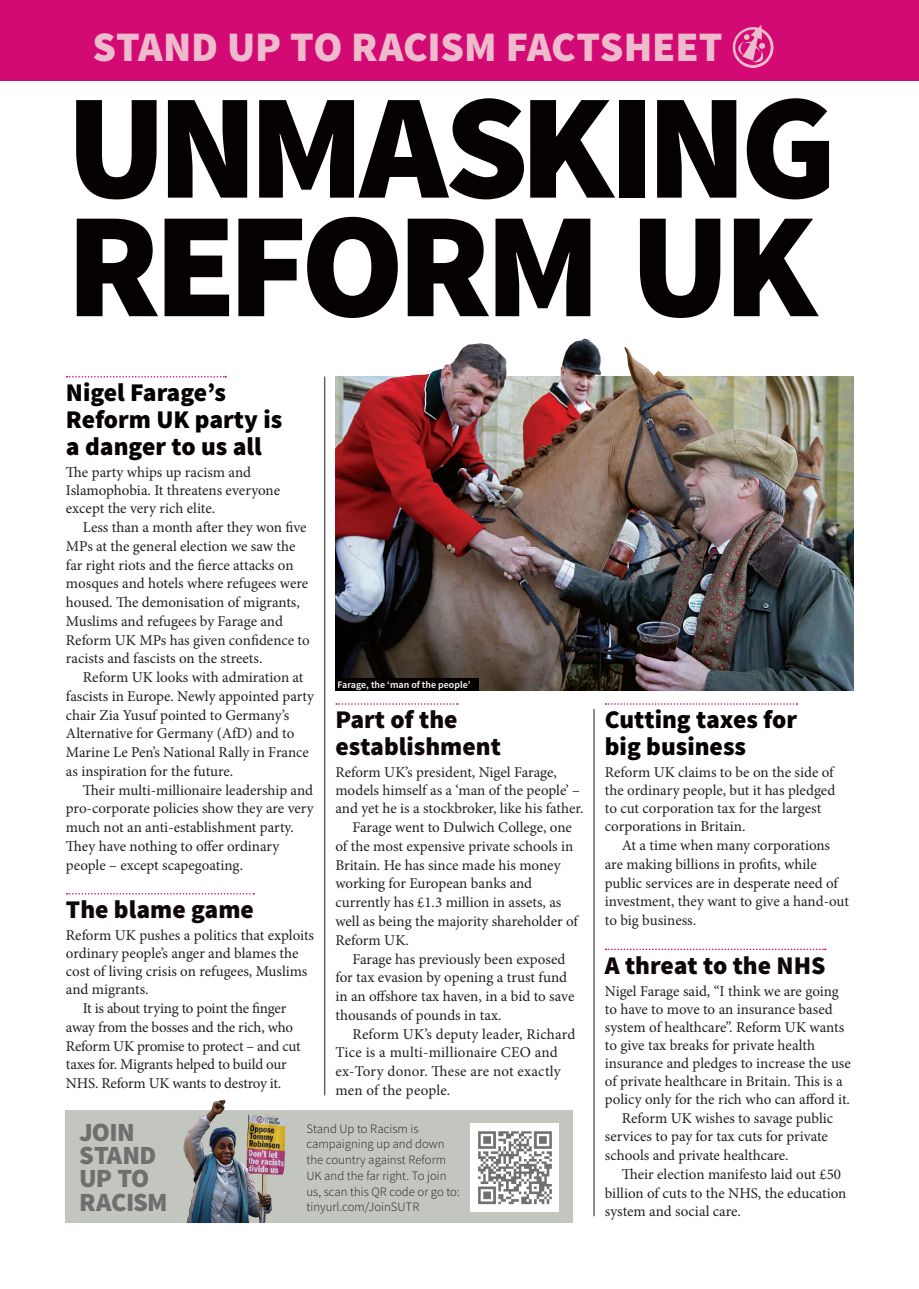
<style>
.page{position:relative;width:919px;height:1289px;background:#fff}
.page>*{position:absolute;margin:0;border:0;box-sizing:border-box;transform-origin:0 0}
.t1{font:900 150px/118.5px "Source Sans Pro";letter-spacing:-.05em;color:#060101}
.t2{font:900 42px "Source Sans Pro";color:#ebc}
.t3{font:900 26.25px/23.1px "Source Sans Pro";letter-spacing:-.02em;color:#6d706d}
.t4{font:900 25.5px/27px "Source Sans Pro";color:#060101}
.t5{font:900 25.5px/27px "Source Sans Pro";color:#0e0607}
.t6{font:15px/18.8px "Minion Pro";letter-spacing:-.005em;color:#231f20}
.t7{font:15px "Minion Pro";letter-spacing:.015em;color:#231f20}
.t8{font:300 12.75px/15.8px "Source Sans Pro";color:#231f20}
.t9{font:600 10.05px "Source Sans Pro";color:#fff}
</style>
<div class="page">
<div style="left:0;top:0;width:918px;height:81px;background:#d40a74"></div>
<img style="left:732px;top:25px;width:41px;height:43px">
<img style="left:335px;top:376px;width:518px;height:315px">
<img style="left:523px;top:340px;width:59px;height:128px">
<svg style="left:336px;top:703px;width:122px;height:1px"></svg>
<svg style="left:605px;top:703px;width:192px;height:1px"></svg>
<svg style="left:605px;top:948px;width:220px;height:2px"></svg>
<div style="left:335px;top:678px;width:144px;height:13px;background:#060101"></div>
<hr style="left:324px;top:376px;width:1px;height:719px;background:#231f20">
<hr style="left:593px;top:709px;width:1px;height:507px;background:#231f20">
<svg style="left:67px;top:376px;width:159px;height:1px"></svg>
<svg style="left:67px;top:893px;width:187px;height:1px"></svg>
<div style="left:66px;top:1110px;width:507px;height:112px;background:#c3c6bf"></div>
<div style="left:470px;top:1123px;width:89px;height:88px;background:#fff"></div>
<img style="left:478px;top:1131px;width:74px;height:74px">
<img style="left:183px;top:1100px;width:40px;height:122px">
<h2 class="t2" style="left:92px;top:20px;width:631px">Stand Up To Racism factsheet</h2>
<h1 class="t1" style="left:66px;top:95px;width:772px">Unmasking<br>Reform UK</h1>
<h3 class="t4" style="left:66px;top:380px;width:218px">Nigel Farage’s<br>Reform UK party is a danger to us all</h3>
<p class="t6" style="left:66px;top:463px;width:216px;line-height:18px">The party whips up racism and<br>Islamophobia. It threatens everyone except the very rich elite.</p>
<p class="t6" style="left:66px;top:518px;width:245px;text-indent:17px">Less than a month after they won five MPs at the general election we saw the far right riots and the fierce attacks on mosques and hotels where refugees were housed. The demonisation of migrants, Muslims and refugees by Farage and Reform UK MPs has given confidence to racists and fascists on the streets.</p>
<p class="t6" style="left:66px;top:668px;width:250px;text-indent:17px">Reform UK looks with admiration at fascists in Europe. Newly appointed party chair Zia Yusuf pointed to Germany’s Alternative for Germany (AfD) and to Marine Le Pen’s National Rally in France as inspiration for the future.</p>
<p class="t6" style="left:66px;top:780px;width:249px;text-indent:17px">Their multi-millionaire leadership and pro-corporate policies show they are very much not an anti-establishment party.<br>They have nothing to offer ordinary people – except scapegoating.</p>
<h3 class="t5" style="left:66px;top:897px;width:189px">The blame game</h3>
<p class="t6" style="left:66px;top:926px;width:250px">Reform UK pushes a politics that exploits</p>
<p class="t6" style="left:66px;top:944px;width:234px">ordinary people’s anger and blames the</p>
<p class="t6" style="left:66px;top:962px;width:243px">cost of living crisis on refugees, Muslims</p>
<p class="t6" style="left:66px;top:980px;width:84px">and migrants.</p>
<p class="t6" style="left:83px;top:998px;width:205px">It is about trying to point the finger</p>
<p class="t6" style="left:66px;top:1017px;width:229px">away from the bosses and the rich, who</p>
<p class="t6" style="left:66px;top:1036px;width:236px">Reform UK promise to protect – and cut</p>
<p class="t6" style="left:66px;top:1055px;width:222px">taxes for. Migrants helped to build our</p>
<p class="t6" style="left:66px;top:1073px;width:217px">NHS. Reform UK wants to destroy it.</p>
<p class="t8" style="left:306px;top:1120px;width:155px">Stand Up to Racism is campaigning up and down the country against Reform<br>UK and the far right. To join us, scan this QR code or go to: tinyurl.com/JoinSUTR</p>
<p class="t9" style="left:337px;top:678px;width:134px">Farage, the ‘man of the people’</p>
<h3 class="t5" style="left:335px;top:707px;width:167px">Part of the establishment</h3>
<p class="t6" style="left:335px;top:763px;width:223px">Reform UK’s president, Nigel Farage,</p>
<p class="t6" style="left:335px;top:781px;width:246px">models himself as a ‘man of the people’ –</p>
<p class="t6" style="left:335px;top:799px;width:250px">and yet he is a stockbroker, like his father.</p>
<p class="t6" style="left:352px;top:818px;width:221px">Farage went to Dulwich College, one</p>
<p class="t6" style="left:335px;top:836px;width:239px">of the most expensive private schools in</p>
<p class="t6" style="left:335px;top:855px;width:227px">Britain. He has since made his money</p>
<p class="t6" style="left:335px;top:874px;width:198px">working for European banks and</p>
<p class="t6" style="left:335px;top:893px;width:227px">currently has £1.3 million in assets, as</p>
<p class="t6" style="left:335px;top:911px;width:244px">well as being the majority shareholder of</p>
<p class="t6" style="left:335px;top:930px;width:75px">Reform UK.</p>
<p class="t6" style="left:352px;top:949px;width:214px">Farage has previously been exposed</p>
<p class="t6" style="left:335px;top:968px;width:233px">for tax evasion by opening a trust fund</p>
<p class="t6" style="left:335px;top:986px;width:240px">in an offshore tax haven, in a bid to save</p>
<p class="t6" style="left:335px;top:1005px;width:168px">thousands of pounds in tax.</p>
<p class="t7" style="left:352px;top:1023px;width:224px">Reform UK’s deputy leader, Richard</p>
<p class="t7" style="left:335px;top:1042px;width:224px">Tice is a multi-millionaire CEO and</p>
<p class="t7" style="left:335px;top:1061px;width:227px">ex-Tory donor. These are not exactly</p>
<p class="t7" style="left:335px;top:1079px;width:116px">men of the people.</p>
<h3 class="t3" style="left:79px;top:1121px;width:90px">Join<br>Stand<br>Up To<br>Racism</h3>
<h3 class="t4" style="left:604px;top:707px;width:194px">Cutting taxes for big business</h3>
<p class="t6" style="left:604px;top:763px;width:232px;line-height:18px">Reform UK claims to be on the side of the ordinary people, but it has pledged to cut corporation tax for the largest corporations in Britain.</p>
<p class="t6" style="left:604px;top:836px;width:245px;text-indent:17px">At a time when many corporations are making billions in profits, while public services are in desperate need of investment, they want to give a hand-out to big business.</p>
<h3 class="t5" style="left:604px;top:952px;width:189px">A threat to the NHS</h3>
<p class="t6" style="left:604px;top:981px;width:235px">Nigel Farage said, “I think we are going</p>
<p class="t6" style="left:604px;top:999px;width:229px">to have to move to an insurance based</p>
<p class="t6" style="left:604px;top:1017px;width:241px">system of healthcare”. Reform UK wants</p>
<p class="t6" style="left:604px;top:1035px;width:212px">to give tax breaks for private health</p>
<p class="t6" style="left:604px;top:1053px;width:247px">insurance and pledges to increase the use</p>
<p class="t6" style="left:604px;top:1071px;width:239px">of private healthcare in Britain. This is a</p>
<p class="t6" style="left:604px;top:1089px;width:247px">policy only for the rich who can afford it.</p>
<p class="t6" style="left:621px;top:1108px;width:213px">Reform UK wishes to savage public</p>
<p class="t6" style="left:604px;top:1127px;width:225px">services to pay for tax cuts for private</p>
<p class="t6" style="left:604px;top:1145px;width:185px">schools and private healthcare.</p>
<p class="t6" style="left:621px;top:1164px;width:221px">Their election manifesto laid out £50</p>
<p class="t6" style="left:604px;top:1183px;width:243px">billion of cuts to the NHS, the education</p>
<p class="t6" style="left:604px;top:1202px;width:137px">system and social care.</p>
</div>
